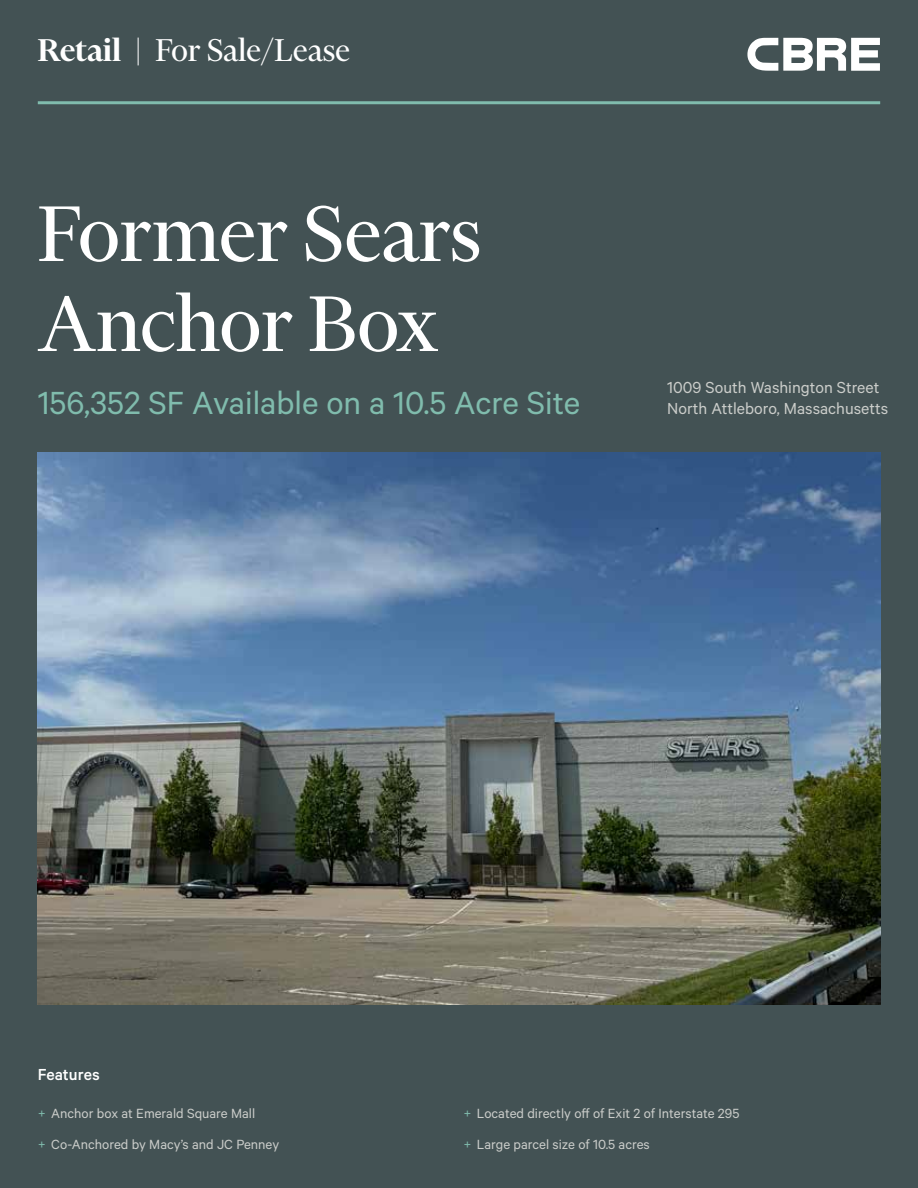
<style>
.page{position:relative;width:918px;height:1188px;background:#435254}
.page>*{position:absolute;margin:0;border:0;box-sizing:border-box;transform-origin:0 0}
.t1{font:90px/90px "Financier Display";color:#fff}
.t2{font:36px "Calibre";color:#80bcad}
.t3{font:36px "Financier Display";color:#fff}
.t4{font:18px/21px "Calibre";color:#cbcdca}
.t5{font:500 18px "Calibre";color:#fff}
.t6{font:15px/31.5px "Calibre";color:#cbcdca}
.s1{font-weight:600}
.s2{color:#80bcad}
</style>
<div class="page">
<svg style="left:747px;top:38px;width:133px;height:33px"></svg>
<hr style="left:38px;top:101px;width:842px;height:3px;background:#80bcad">
<img style="left:38px;top:452px;width:842px;height:552px">
<h2 class="t3" style="left:38px;top:32px;width:314px"><span class="s1">Retail</span> | For Sale/Lease</h2>
<h1 class="t1" style="left:38px;top:188px;width:445px">Former Sears<br>Anchor Box</h1>
<h2 class="t2" style="left:38px;top:382px;width:544px">156,352 SF Available on a 10.5 Acre Site</h2>
<p class="t4" style="left:667px;top:376px;width:223px">1009 South Washington Street<br>North Attleboro, Massachusetts</p>
<p class="t5" style="left:38px;top:1064px;width:63px">Features</p>
<p class="t6" style="left:38px;top:1097px;width:243px"><span class="s2">+</span> Anchor box at Emerald Square Mall<br><span class="s2">+</span> Co-Anchored by Macy’s and JC Penney</p>
<p class="t6" style="left:463px;top:1097px;width:277px"><span class="s2">+</span> Located directly off of Exit 2 of Interstate 295 <span class="s2">+</span> Large parcel size of 10.5 acres</p>
</div>
